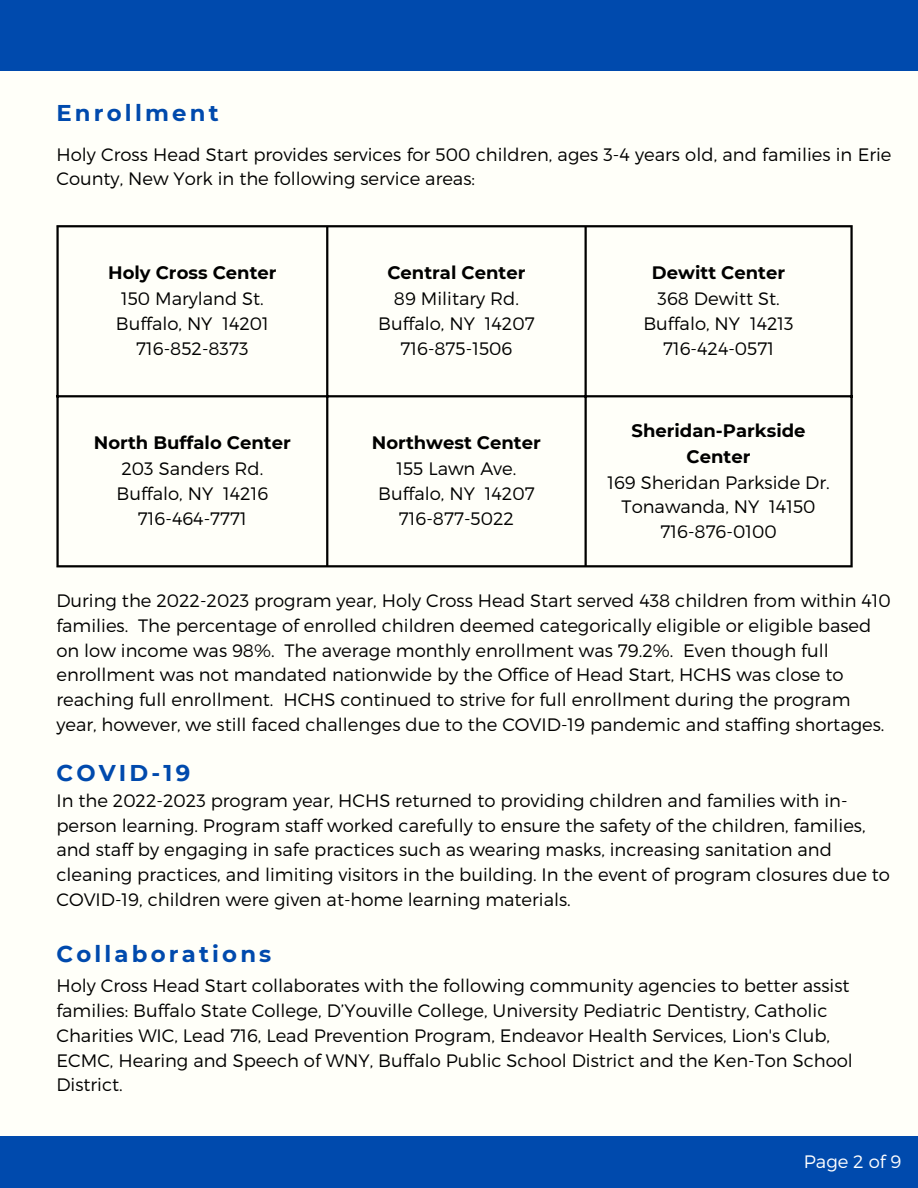
<style>
.page{position:relative;width:918px;height:1188px;background:#fffff9}
.page>*{position:absolute;margin:0;border:0;box-sizing:border-box;transform-origin:0 0}
.t1{font:700 22.8px "Montserrat";letter-spacing:.14em;color:#004aad}
.t2{font:300 18px/24.8px "Montserrat";color:#000}
.t3{font:700 18px/25.8px "Montserrat";color:#000;text-align:center}
.t4{font:300 18px "Montserrat";color:#fff}
</style>
<div class="page">
<div style="left:0;top:0;width:918px;height:70px;background:#004aad"></div>
<div style="left:0;top:1137px;width:918px;height:51px;background:#004aad"></div>
<hr style="left:56px;top:227px;width:3px;height:338px;background:#000">
<hr style="left:326px;top:227px;width:2px;height:338px;background:#000">
<hr style="left:585px;top:227px;width:2px;height:338px;background:#000">
<hr style="left:850px;top:227px;width:3px;height:338px;background:#000">
<hr style="left:56px;top:225px;width:797px;height:2px;background:#000">
<hr style="left:56px;top:395px;width:797px;height:2px;background:#000">
<hr style="left:56px;top:565px;width:797px;height:2px;background:#000">
<p class="t1" style="left:56px;top:99px;width:164px">Enrollment</p>
<p class="t2" style="left:56px;top:141px;width:837px">Holy Cross Head Start provides services for 500 children, ages 3-4 years old, and families in Erie<br>County, New York in the following service areas:</p>
<p class="t3" style="left:108px;top:260px;width:170px">Holy Cross Center</p>
<p class="t2" style="left:121px;top:285px;width:144px">150 Maryland St.</p>
<p class="t2" style="left:116px;top:310px;width:155px">Buffalo, NY 14201</p>
<p class="t2" style="left:136px;top:335px;width:114px">716-852-8373</p>
<p class="t3" style="left:94px;top:430px;width:198px">North Buffalo Center</p>
<p class="t2" style="left:122px;top:455px;width:143px">203 Sanders Rd.</p>
<p class="t2" style="left:117px;top:480px;width:153px">Buffalo, NY 14216</p>
<p class="t2" style="left:138px;top:505px;width:110px">716-464-7771</p>
<p class="t3" style="left:387px;top:260px;width:140px">Central Center</p>
<p class="t2" style="left:394px;top:285px;width:126px">89 Military Rd.</p>
<p class="t2" style="left:378px;top:310px;width:158px">Buffalo, NY 14207</p>
<p class="t2" style="left:400px;top:335px;width:113px">716-875-1506</p>
<p class="t3" style="left:372px;top:430px;width:171px">Northwest Center</p>
<p class="t2" style="left:396px;top:455px;width:121px">155 Lawn Ave.</p>
<p class="t2" style="left:378px;top:480px;width:158px">Buffalo, NY 14207</p>
<p class="t2" style="left:399px;top:505px;width:117px">716-877-5022</p>
<p class="t3" style="left:652px;top:260px;width:135px">Dewitt Center</p>
<p class="t2" style="left:658px;top:285px;width:124px">368 Dewitt St.</p>
<p class="t2" style="left:643px;top:310px;width:152px">Buffalo, NY 14213</p>
<p class="t2" style="left:663px;top:335px;width:112px">716-424-0571</p>
<p class="t3" style="left:632px;top:417px;width:176px">Sheridan-Parkside<br>Center</p>
<p class="t2" style="left:607px;top:469px;width:224px">169 Sheridan Parkside Dr.</p>
<p class="t2" style="left:622px;top:494px;width:195px">Tonawanda, NY 14150</p>
<p class="t2" style="left:661px;top:518px;width:118px">716-876-0100</p>
<p class="t2" style="left:56px;top:588px;width:836px">During the 2022-2023 program year, Holy Cross Head Start served 438 children from within 410 families. The percentage of enrolled children deemed categorically eligible or eligible based on low income was 98%. The average monthly enrollment was 79.2%. Even though full enrollment was not mandated nationwide by the Office of Head Start, HCHS was close to reaching full enrollment. HCHS continued to strive for full enrollment during the program year, however, we still faced challenges due to the COVID-19 pandemic and staffing shortages.</p>
<p class="t1" style="left:56px;top:759px;width:135px">COVID-19</p>
<p class="t2" style="left:56px;top:787px;width:835px">In the 2022-2023 program year, HCHS returned to providing children and families with in&shy;person learning. Program staff worked carefully to ensure the safety of the children, families, and staff by engaging in safe practices such as wearing masks, increasing sanitation and cleaning practices, and limiting visitors in the building. In the event of program closures due to COVID-19, children were given at-home learning materials.</p>
<p class="t1" style="left:56px;top:940px;width:216px">Collaborations</p>
<p class="t2" style="left:56px;top:973px;width:798px">Holy Cross Head Start collaborates with the following community agencies to better assist families: Buffalo State College, D’Youville College, University Pediatric Dentistry, Catholic Charities WIC, Lead 716, Lead Prevention Program, Endeavor Health Services, Lion's Club, ECMC, Hearing and Speech of WNY, Buffalo Public School District and the Ken-Ton School District.</p>
<p class="t4" style="left:804px;top:1149px;width:99px">Page 2 of 9</p>
</div>
